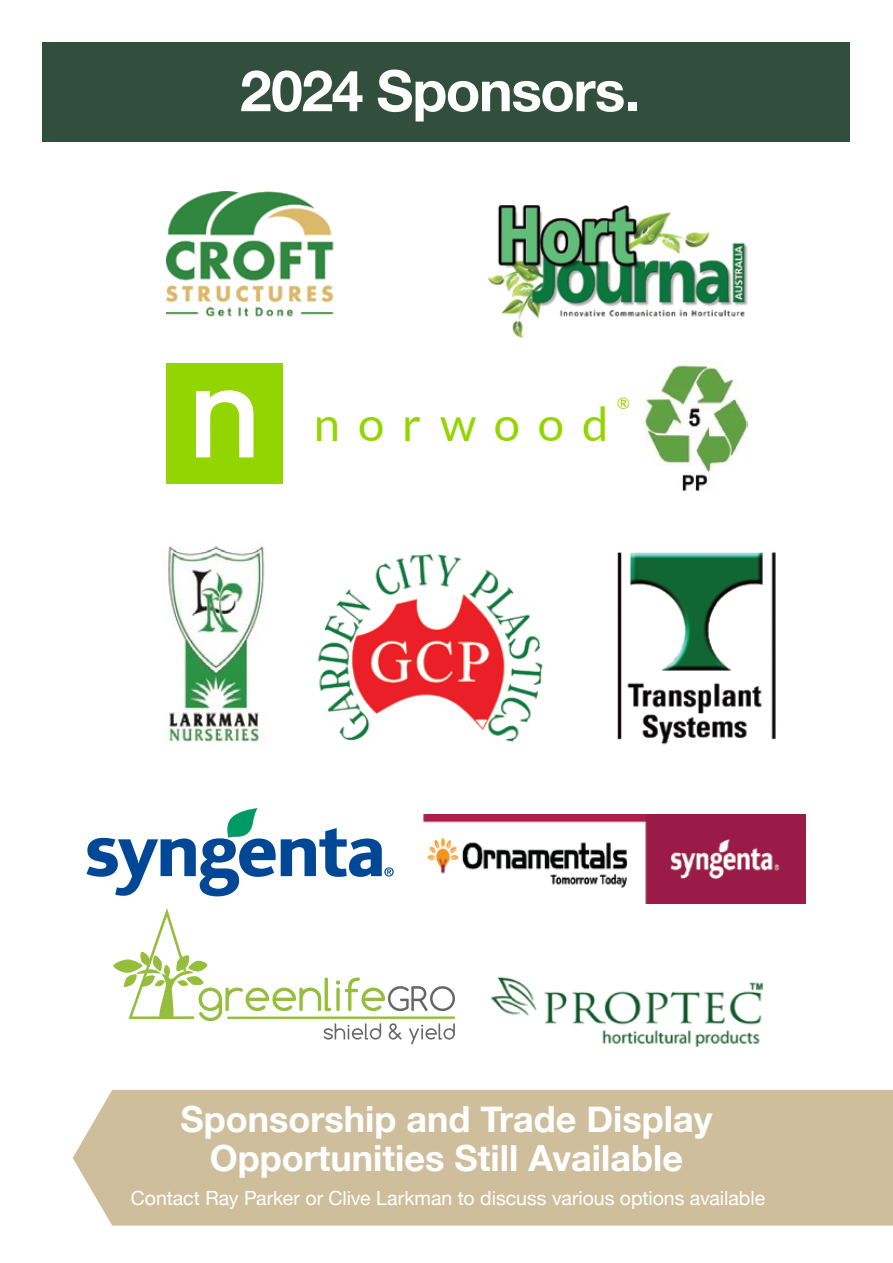
<style>
.page{position:relative;width:893px;height:1263px;background:#fff}
.page>*{position:absolute;margin:0;border:0;box-sizing:border-box;transform-origin:0 0}
.t1{font:700 57px "Helvetica Neue";letter-spacing:-.025em;color:#fff}
.t2{font:47.25px "Lato";letter-spacing:.38em;color:#93d500}
.t3{font:700 36px/39px "Helvetica Neue";color:#fff;text-align:center}
.t4{font:19.5px "Helvetica Neue";color:#fff}
.t5{font:15.9px "Lato";color:#93d500}
</style>
<div class="page">
<div style="left:43px;top:43px;width:807px;height:99px;background:#324e3c"></div>
<img style="left:166px;top:191px;width:639px;height:855px">
<div style="left:73px;top:1090px;width:820px;height:135px;background:#cfbe9c"></div>
<svg style="left:86px;top:808px;width:308px;height:88px"></svg>
<div style="left:167px;top:364px;width:116px;height:120px;background:#93d500"></div>
<svg style="left:196px;top:390px;width:57px;height:67px"></svg>
<div style="left:114px;top:960px;width:28px;height:12px;background:#95be3d;border-radius:50%"></div>
<div style="left:113px;top:959px;width:30px;height:14px;border:1px solid #95be3d;border-radius:50%"></div>
<svg style="left:123px;top:904px;width:332px;height:140px"></svg>
<img style="left:166px;top:539px;width:108px;height:205px">
<img style="left:644px;top:362px;width:104px;height:132px">
<img style="left:423px;top:814px;width:383px;height:89px">
<h1 class="t1" style="left:240px;top:46px;width:402px">2024 Sponsors.</h1>
<h2 class="t2" style="left:314px;top:397px;width:296px">norwood</h2>
<p class="t5" style="left:617px;top:395px;width:14px">®</p>
<h3 class="t3" style="left:180px;top:1101px;width:533px">Sponsorship and Trade Display<br>Opportunities Still Available</h3>
<p class="t4" style="left:131px;top:1184px;width:636px">Contact Ray Parker or Clive Larkman to discuss various options available</p>
</div>
